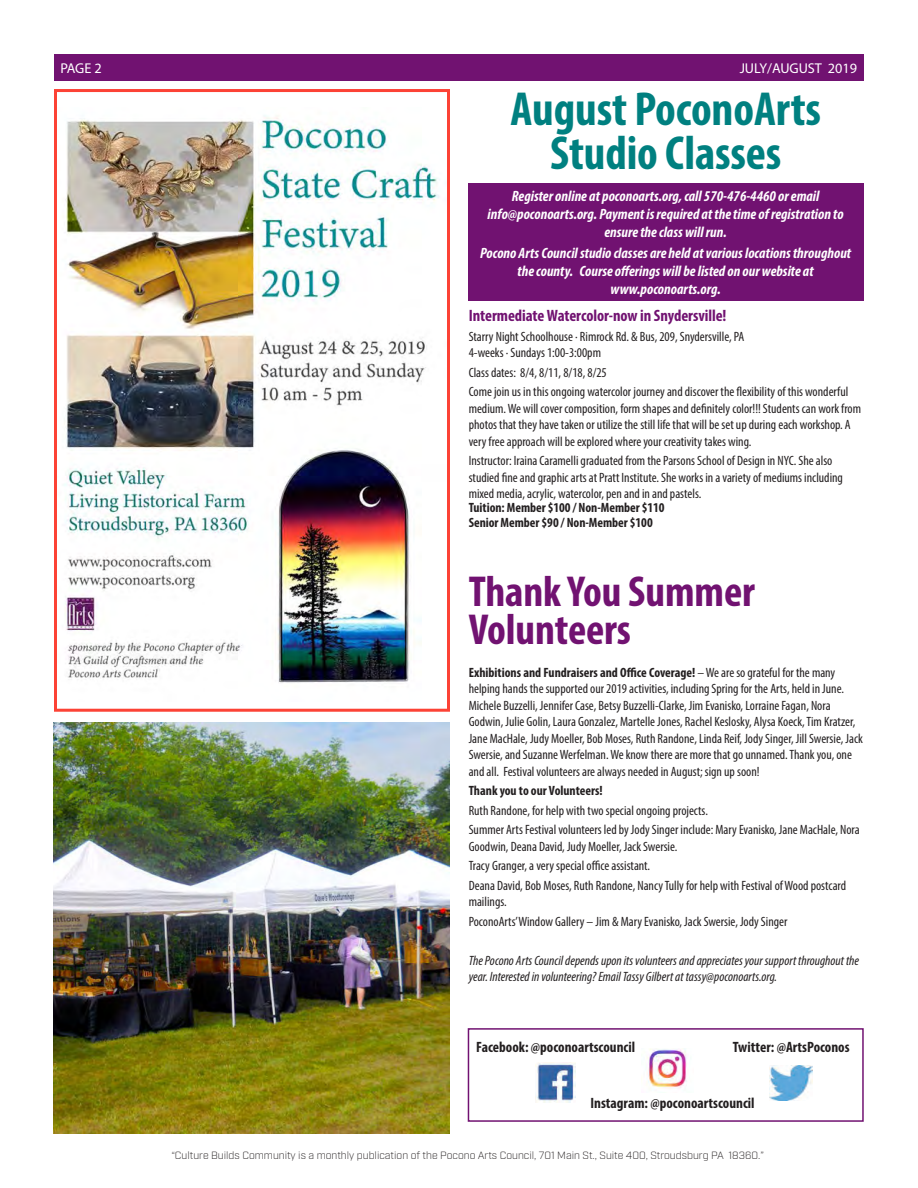
<style>
.page{position:relative;width:918px;height:1188px;background:#fff}
.page>*{position:absolute;margin:0;border:0;box-sizing:border-box;transform-origin:0 0}
.t1{font:700 condensed 48px/43.5px "Myriad Pro";letter-spacing:-.005em;color:#008080;text-align:center}
.CALENDAR{font:700 condensed 43.5px/37.5px "Myriad Pro";letter-spacing:-.005em;color:#711271}
.t2{font:700 condensed 16.5px "Myriad Pro";letter-spacing:-.005em;color:#711271}
.CALENDAR_HEAD{font:italic 700 condensed 15px/18px "Myriad Pro";color:#fff;text-align:center}
.CALENDAR_HEAD-2{font:700 condensed 15px "Myriad Pro";color:#231f20}
.t3{font:14.25px "Myriad Pro";letter-spacing:-.005em;color:#fff}
.CALENDAR_HEAD-3{font:condensed 13.5px/16.5px "Myriad Pro";color:#231f20}
.CALENDAR_HEAD-4{font:italic condensed 13.5px/16.5px "Myriad Pro";color:#231f20}
.CALENDAR_HEAD-5{font:700 condensed 13.5px/14.2px "Myriad Pro";letter-spacing:-.005em;color:#231f20}
.t4{font:300 10.5px "Industry";color:#231f20}
.s1{font-weight:700}
</style>
<div class="page">
<div style="left:54px;top:54px;width:810px;height:27px;background:#711271"></div>
<div style="left:468px;top:183px;width:396px;height:118px;background:#711271"></div>
<div style="left:468px;top:1028px;width:396px;height:94px;background:#fff;border:2px solid #711271"></div>
<img style="left:770px;top:1065px;width:43px;height:35px">
<img style="left:536px;top:1063px;width:40px;height:40px">
<img style="left:647px;top:1048px;width:40px;height:41px">
<img style="left:54px;top:723px;width:396px;height:411px">
<img style="left:63px;top:115px;width:376px;height:568px">
<div style="left:54px;top:89px;width:396px;height:623px;border:3px solid #fc4235"></div>
<p class="t3" style="left:60px;top:59px;width:43px">PAGE 2</p>
<p class="t3" style="left:740px;top:59px;width:119px">JULY/AUGUST 2019</p>
<p class="t1" style="left:510px;top:86px;width:312px">August PoconoArts<br>Studio Classes</p>
<p class="CALENDAR_HEAD" style="left:488px;top:187px;width:358px">Register online at poconoarts.org, call 570-476-4460 or email info@poconoarts.org. Payment is required at the time of registration to ensure the class will run.</p>
<p class="CALENDAR_HEAD" style="left:480px;top:244px;width:373px">Pocono Arts Council studio classes are held at various locations throughout the county. Course offerings will be listed on our website at www.poconoarts.org.</p>
<p class="t2" style="left:469px;top:305px;width:259px">Intermediate Watercolor-now in Snydersville!</p>
<p class="CALENDAR_HEAD-3" style="left:469px;top:328px;width:277px">Starry Night Schoolhouse · Rimrock Rd. &amp; Bus, 209, Snydersville, PA<br>4-weeks · Sundays 1:00-3:00pm</p>
<p class="CALENDAR_HEAD-3" style="left:469px;top:364px;width:140px">Class dates: 8/4, 8/11, 8/18, 8/25</p>
<p class="CALENDAR_HEAD-3" style="left:469px;top:383px;width:394px">Come join us in this ongoing watercolor journey and discover the flexibility of this wonderful medium. We will cover composition, form shapes and definitely color!!! Students can work from photos that they have taken or utilize the still life that will be set up during each workshop. A very free approach will be explored where your creativity takes wing.</p>
<p class="CALENDAR_HEAD-3" style="left:469px;top:452px;width:376px">Instructor: Iraina Caramelli graduated from the Parsons School of Design in NYC. She also studied fine and graphic arts at Pratt Institute. She works in a variety of mediums including mixed media, acrylic, watercolor, pen and in and pastels.</p>
<p class="CALENDAR_HEAD-5" style="left:469px;top:500px;width:197px">Tuition: Member $100 / Non-Member $110<br>Senior Member $90 / Non-Member $100</p>
<p class="CALENDAR" style="left:469px;top:572px;width:288px">Thank You Summer<br>Volunteers</p>
<p class="CALENDAR_HEAD-3" style="left:469px;top:664px;width:396px"><span class="s1">Exhibitions and Fundraisers and Office Coverage!</span> – We are so grateful for the many helping hands the supported our 2019 activities, including Spring for the Arts, held in June.<br>Michele Buzzelli, Jennifer Case, Betsy Buzzelli-Clarke, Jim Evanisko, Lorraine Fagan, Nora Godwin, Julie Golin, Laura Gonzalez, Martelle Jones, Rachel Keslosky, Alysa Koeck, Tim Kratzer, Jane MacHale, Judy Moeller, Bob Moses, Ruth Randone, Linda Reif, Jody Singer, Jill Swersie, Jack Swersie, and Suzanne Werfelman. We know there are more that go unnamed. Thank you, one and all. Festival volunteers are always needed in August; sign up soon!</p>
<p class="CALENDAR_HEAD-5" style="left:469px;top:783px;width:136px">Thank you to our Volunteers!</p>
<p class="CALENDAR_HEAD-3" style="left:469px;top:802px;width:241px">Ruth Randone, for help with two special ongoing projects.</p>
<p class="CALENDAR_HEAD-3" style="left:469px;top:821px;width:393px">Summer Arts Festival volunteers led by Jody Singer include: Mary Evanisko, Jane MacHale, Nora<br>Goodwin, Deana David, Judy Moeller, Jack Swersie.</p>
<p class="CALENDAR_HEAD-3" style="left:469px;top:857px;width:183px">Tracy Granger, a very special office assistant.</p>
<p class="CALENDAR_HEAD-3" style="left:469px;top:877px;width:379px">Deana David, Bob Moses, Ruth Randone, Nancy Tully for help with Festival of Wood postcard mailings.</p>
<p class="CALENDAR_HEAD-3" style="left:469px;top:913px;width:320px">PoconoArts’Window Gallery – Jim &amp; Mary Evanisko, Jack Swersie, Jody Singer</p>
<p class="CALENDAR_HEAD-4" style="left:469px;top:952px;width:392px">The Pocono Arts Council depends upon its volunteers and appreciates your support throughout the year. Interested in volunteering? Email Tassy Gilbert at tassy@poconoarts.org.</p>
<p class="CALENDAR_HEAD-2" style="left:476px;top:1038px;width:160px">Facebook: @poconoartscouncil</p>
<p class="CALENDAR_HEAD-2" style="left:733px;top:1038px;width:118px">Twitter: @ArtsPoconos</p>
<p class="CALENDAR_HEAD-2" style="left:590px;top:1094px;width:166px">Instagram: @poconoartscouncil</p>
<p class="t4" style="left:171px;top:1149px;width:594px">“Culture Builds Community is a monthly publication of the Pocono Arts Council, 701 Main St., Suite 400, Stroudsburg PA 18360.”</p>
</div>
